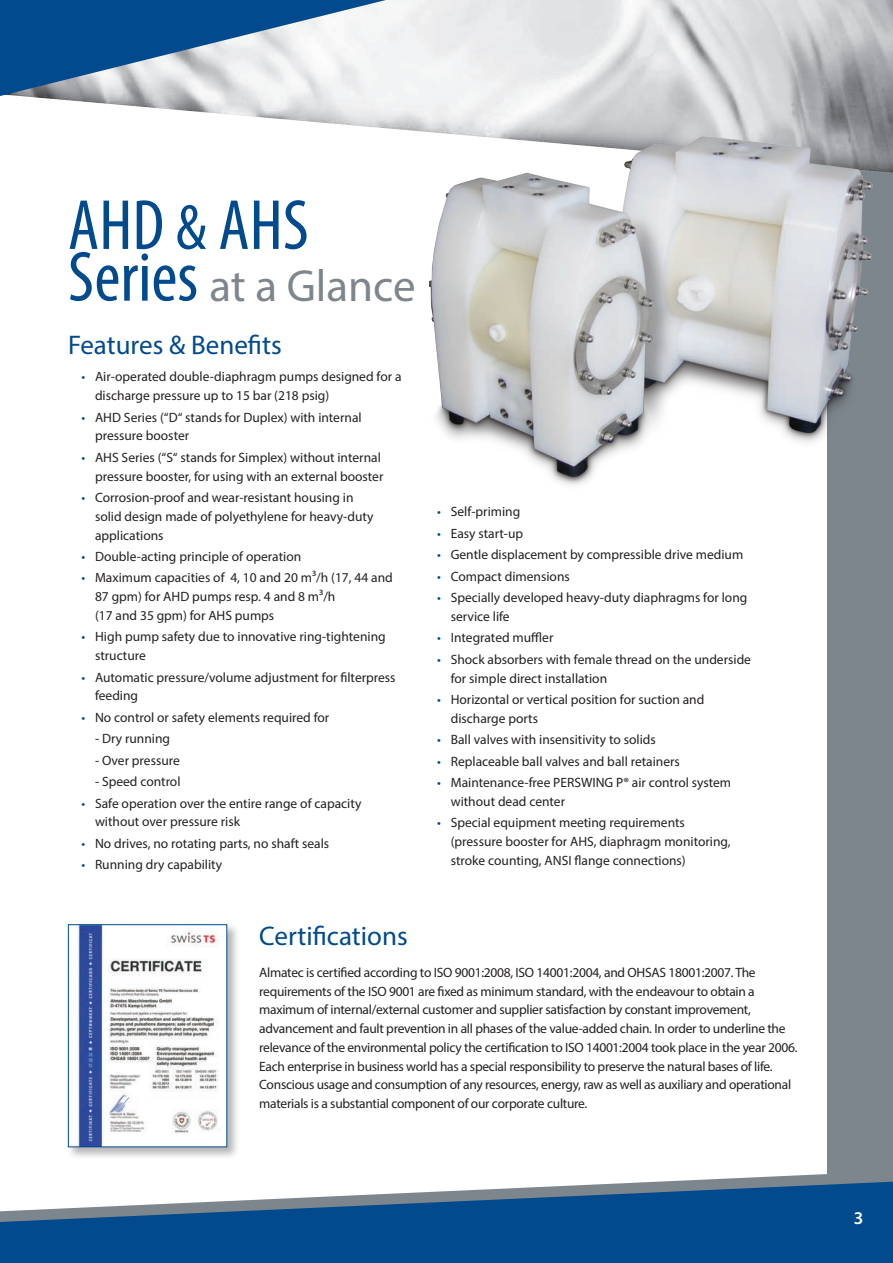
<style>
.page{position:relative;width:893px;height:1263px;background:#fff}
.page>*{position:absolute;margin:0;border:0;box-sizing:border-box;transform-origin:0 0}
.t1{font:condensed 71.7px "Myriad Pro";color:#004a8d}
.t2{font:45.15px "Myriad Pro";color:#7e868d}
.t3{font:27px "Myriad Pro";color:#004a8d}
.t4{font:600 18px "Myriad Pro";color:#fff}
.t5{font:13.5px/18.8px "Myriad Pro";color:#231f20}
.t6{font:13.5px/18.8px "Myriad Pro";letter-spacing:-.02em;color:#231f20}
.s1{font-size:64.5px}
.s2{font-stretch:condensed;font-size:71.7px;color:#004a8d}
.s3{color:#004a8d}
</style>
<div class="page">
<div style="left:827px;top:0;width:66px;height:1202px;background:#7e868d"></div>
<img style="left:440px;top:0;width:453px;height:110px">
<img style="left:433px;top:110px;width:460px;height:375px">
<svg style="left:0;top:0;width:440px;height:322px"></svg>
<svg style="left:653px;top:1174px;width:240px;height:8px;fill:#7e868d"></svg>
<svg style="left:0;top:1182px;width:893px;height:81px;background:#2f689c"></svg>
<div style="left:67px;top:923px;width:173px;height:237px;background:#231f20;opacity:.33"></div>
<img style="left:70px;top:926px;width:155px;height:219px">
<div style="left:68px;top:924px;width:159px;height:223px;border:1px solid #004a8d"></div>
<h1 class="t1" style="left:68px;top:182px;width:242px">AHD <span class="s1">&amp;</span> AHS</h1>
<h2 class="t2" style="left:68px;top:258px;width:349px"><span class="s2">Series</span> at a Glance</h2>
<h3 class="t3" style="left:68px;top:328px;width:215px">Features &amp; Benefits</h3>
<p class="t5" style="left:95px;top:367px;width:308px;text-indent:-14px"><span class="s3">•</span> Air-operated double-diaphragm pumps designed for a discharge pressure up to 15 bar (218 psig)</p>
<p class="t5" style="left:95px;top:407px;width:268px;text-indent:-14px"><span class="s3">•</span> AHD Series (“D“ stands for Duplex) with internal pressure booster</p>
<p class="t5" style="left:82px;top:448px;width:303px;text-align:right"><span class="s3">•</span> AHS Series (“S“ stands for Simplex) without internal pressure booster, for using with an external booster</p>
<p class="t5" style="left:95px;top:488px;width:280px;text-indent:-14px"><span class="s3">•</span> Corrosion-proof and wear-resistant housing in solid design made of polyethylene for heavy-duty applications</p>
<p class="t5" style="left:82px;top:547px;width:221px"><span class="s3">•</span> Double-acting principle of operation</p>
<p class="t5" style="left:95px;top:568px;width:299px;text-indent:-14px"><span class="s3">•</span> Maximum capacities of 4, 10 and 20 m³/h (17, 44 and<br>87 gpm) for AHD pumps resp. 4 and 8 m³/h<br>(17 and 35 gpm) for AHS pumps</p>
<p class="t5" style="left:95px;top:627px;width:292px;text-indent:-14px"><span class="s3">•</span> High pump safety due to innovative ring-tightening structure</p>
<p class="t5" style="left:95px;top:667px;width:302px;text-indent:-14px"><span class="s3">•</span> Automatic pressure/volume adjustment for filterpress feeding</p>
<p class="t5" style="left:82px;top:708px;width:249px"><span class="s3">•</span> No control or safety elements required for</p>
<p class="t5" style="left:95px;top:729px;width:77px">- Dry running</p>
<p class="t5" style="left:95px;top:750px;width:86px">- Over pressure</p>
<p class="t5" style="left:95px;top:772px;width:87px">- Speed control</p>
<p class="t5" style="left:95px;top:793px;width:268px;text-indent:-14px"><span class="s3">•</span> Safe operation over the entire range of capacity without over pressure risk</p>
<p class="t5" style="left:82px;top:834px;width:249px"><span class="s3">•</span> No drives, no rotating parts, no shaft seals</p>
<p class="t5" style="left:82px;top:855px;width:142px"><span class="s3">•</span> Running dry capability</p>
<p class="t5" style="left:437px;top:502px;width:85px"><span class="s3">•</span> Self-priming</p>
<p class="t5" style="left:437px;top:524px;width:87px"><span class="s3">•</span> Easy start-up</p>
<p class="t5" style="left:437px;top:545px;width:308px"><span class="s3">•</span> Gentle displacement by compressible drive medium</p>
<p class="t5" style="left:437px;top:567px;width:134px"><span class="s3">•</span> Compact dimensions</p>
<p class="t5" style="left:451px;top:588px;width:298px;text-indent:-14px"><span class="s3">•</span> Specially developed heavy-duty diaphragms for long service life</p>
<p class="t5" style="left:437px;top:628px;width:118px"><span class="s3">•</span> Integrated muffler</p>
<p class="t5" style="left:451px;top:650px;width:302px;text-indent:-14px"><span class="s3">•</span> Shock absorbers with female thread on the underside for simple direct installation</p>
<p class="t5" style="left:451px;top:690px;width:255px;text-indent:-13px"><span class="s3">•</span> Horizontal or vertical position for suction and discharge ports</p>
<p class="t5" style="left:437px;top:730px;width:220px"><span class="s3">•</span> Ball valves with insensitivity to solids</p>
<p class="t5" style="left:437px;top:752px;width:244px"><span class="s3">•</span> Replaceable ball valves and ball retainers</p>
<p class="t5" style="left:451px;top:773px;width:282px;text-indent:-14px"><span class="s3">•</span> Maintenance-free PERSWING P® air control system without dead center</p>
<p class="t5" style="left:451px;top:813px;width:281px;text-indent:-14px"><span class="s3">•</span> Special equipment meeting requirements (pressure booster for AHS, diaphragm monitoring, stroke counting, ANSI flange connections)</p>
<h3 class="t3" style="left:259px;top:919px;width:150px">Certifications</h3>
<p class="t6" style="left:259px;top:963px;width:540px">Almatec is certified according to ISO 9001:2008, ISO 14001:2004, and OHSAS 18001:2007. The requirements of the ISO 9001 are fixed as minimum standard, with the endeavour to obtain a maximum of internal/external customer and supplier satisfaction by constant improvement, advancement and fault prevention in all phases of the value-added chain. In order to underline the relevance of the environmental policy the certification to ISO 14001:2004 took place in the year 2006.<br>Each enterprise in business world has a special responsibility to preserve the natural bases of life.<br>Conscious usage and consumption of any resources, energy, raw as well as auxiliary and operational materials is a substantial component of our corporate culture.</p>
<h3 class="t4" style="left:854px;top:1206px;width:11px">3</h3>
</div>
